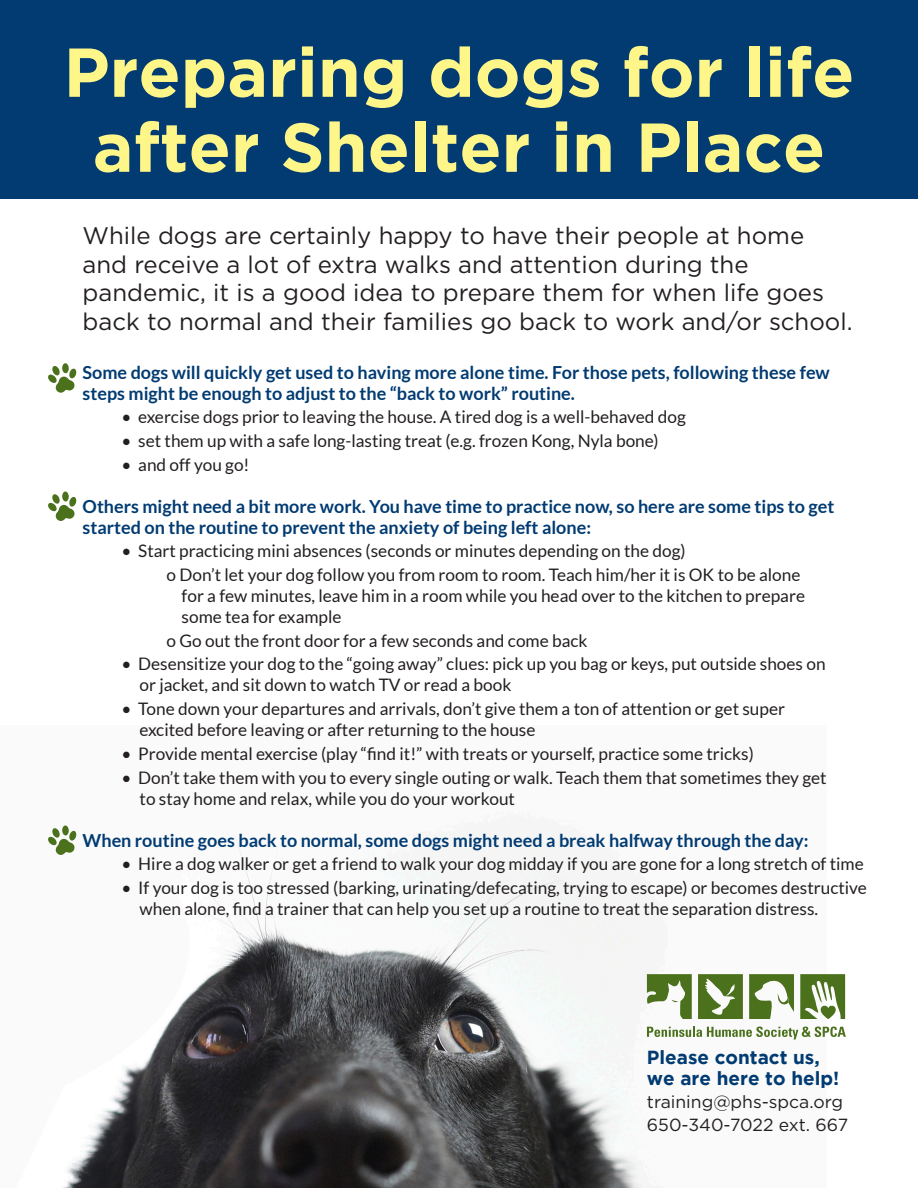
<style>
.page{position:relative;width:918px;height:1188px;background:#fff}
.page>*{position:absolute;margin:0;border:0;box-sizing:border-box;transform-origin:0 0}
.t1{font:700 69px "Gotham";color:#fff689}
.t2{font:24px/28.5px "Gotham";color:#231f20}
.t3{font:700 18.9px "Gotham";color:#013b72}
.Paragraph_Style_1{font:700 18px/21px "Lato";color:#013b72}
.t4{font:17.55px "Gotham";color:#231f20}
.Paragraph_Style_1-2{font:17.25px/21px "Lato";color:#231f20}
</style>
<div class="page">
<img style="left:63px;top:819px;width:763px;height:369px">
<div style="left:0;top:0;width:918px;height:199px;background:#013b72"></div>
<svg style="left:647px;top:974px;width:45px;height:45px"></svg>
<svg style="left:749px;top:974px;width:45px;height:45px"></svg>
<svg style="left:698px;top:974px;width:45px;height:45px"></svg>
<svg style="left:800px;top:974px;width:45px;height:45px"></svg>
<svg style="left:647px;top:1027px;width:199px;height:12px"></svg>
<svg style="left:48px;top:363px;width:29px;height:30px"></svg>
<svg style="left:48px;top:492px;width:29px;height:29px"></svg>
<svg style="left:48px;top:825px;width:29px;height:30px"></svg>
<p class="t1" style="left:64px;top:33px;width:792px">Preparing dogs for life</p>
<p class="t1" style="left:93px;top:108px;width:734px">after Shelter in Place</p>
<p class="t2" style="left:83px;top:221px;width:772px">While dogs are certainly happy to have their people at home and receive a lot of extra walks and attention during the pandemic, it is a good idea to prepare them for when life goes back to normal and their families go back to work and/or school.</p>
<p class="Paragraph_Style_1" style="left:83px;top:361px;width:749px">Some dogs will quickly get used to having more alone time. For those pets, following these few</p>
<p class="Paragraph_Style_1" style="left:83px;top:382px;width:494px">steps might be enough to adjust to the “back to work” routine.</p>
<p class="Paragraph_Style_1-2" style="left:122px;top:406px;width:566px">• exercise dogs prior to leaving the house. A tired dog is a well-behaved dog</p>
<p class="Paragraph_Style_1-2" style="left:122px;top:430px;width:539px">• set them up with a safe long-lasting treat (e.g. frozen Kong, Nyla bone)</p>
<p class="Paragraph_Style_1-2" style="left:122px;top:454px;width:129px">• and off you go!</p>
<p class="Paragraph_Style_1" style="left:83px;top:495px;width:753px">Others might need a bit more work. You have time to practice now, so here are some tips to get started on the routine to prevent the anxiety of being left alone:</p>
<p class="Paragraph_Style_1-2" style="left:122px;top:541px;width:566px">• Start practicing mini absences (seconds or minutes depending on the dog)</p>
<p class="Paragraph_Style_1-2" style="left:182px;top:564px;width:625px;text-indent:-15px">o Don’t let your dog follow you from room to room. Teach him/her it is OK to be alone for a few minutes, leave him in a room while you head over to the kitchen to prepare some tea for example</p>
<p class="Paragraph_Style_1-2" style="left:167px;top:630px;width:423px">o Go out the front door for a few seconds and come back</p>
<p class="Paragraph_Style_1-2" style="left:140px;top:654px;width:688px;text-indent:-18px">• Desensitize your dog to the “going away” clues: pick up you bag or keys, put outside shoes on or jacket, and sit down to watch TV or read a book</p>
<p class="Paragraph_Style_1-2" style="left:140px;top:698px;width:647px;text-indent:-18px">• Tone down your departures and arrivals, don’t give them a ton of attention or get super excited before leaving or after returning to the house</p>
<p class="Paragraph_Style_1-2" style="left:122px;top:743px;width:634px">• Provide mental exercise (play “find it!” with treats or yourself, practice some tricks)</p>
<p class="Paragraph_Style_1-2" style="left:140px;top:767px;width:689px;text-indent:-18px">• Don’t take them with you to every single outing or walk. Teach them that sometimes they get to stay home and relax, while you do your workout</p>
<p class="Paragraph_Style_1" style="left:83px;top:829px;width:728px">When routine goes back to normal, some dogs might need a break halfway through the day:</p>
<p class="Paragraph_Style_1-2" style="left:122px;top:853px;width:744px">• Hire a dog walker or get a friend to walk your dog midday if you are gone for a long stretch of time</p>
<p class="Paragraph_Style_1-2" style="left:140px;top:877px;width:729px;text-indent:-18px">• If your dog is too stressed (barking, urinating/defecating, trying to escape) or becomes destructive when alone, find a trainer that can help you set up a routine to treat the separation distress.</p>
<p class="t3" style="left:647px;top:1046px;width:174px">Please contact us,</p>
<p class="t3" style="left:647px;top:1068px;width:194px">we are here to help!</p>
<p class="t4" style="left:647px;top:1092px;width:198px">training@phs-spca.org</p>
<p class="t4" style="left:647px;top:1115px;width:203px">650-340-7022 ext. 667</p>
</div>
